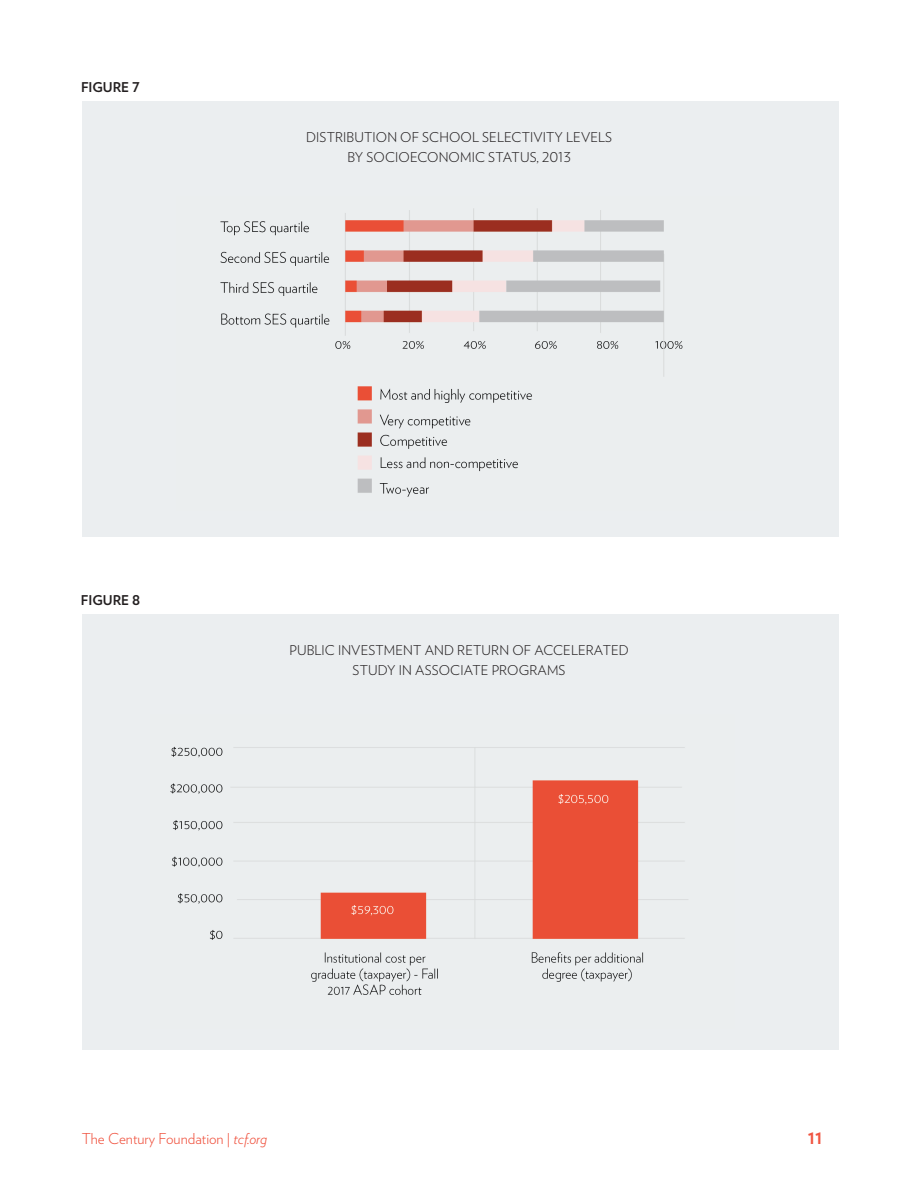
<style>
.page{position:relative;width:918px;height:1188px;background:#fff}
.page>*{position:absolute;margin:0;border:0;box-sizing:border-box;transform-origin:0 0}
.t1{font:700 19.5px "Verlag";color:#f05542}
.t2{font:300 15px "Verlag";color:#f05542}
.t3{font:300 13.5px "Verlag";letter-spacing:.01em;color:#231f20}
.t4{font:700 13.5px "Verlag";color:#231f20}
.s1{font-style:italic}
</style>
<div class="page">
<div style="left:82px;top:101px;width:757px;height:435px;background:#ebeef0"></div>
<div style="left:82px;top:614px;width:757px;height:435px;background:#ebeef0"></div>
<img style="left:220px;top:208px;width:463px;height:289px">
<img style="left:170px;top:746px;width:518px;height:249px">
<p class="t4" style="left:81px;top:76px;width:60px">FIGURE 7</p>
<p class="t3" style="left:306px;top:127px;width:308px">DISTRIBUTION OF SCHOOL SELECTIVITY LEVELS</p>
<p class="t3" style="left:347px;top:147px;width:225px">BY SOCIOECONOMIC STATUS, 2013</p>
<p class="t4" style="left:81px;top:589px;width:61px">FIGURE 8</p>
<p class="t3" style="left:289px;top:640px;width:341px">PUBLIC INVESTMENT AND RETURN OF ACCELERATED</p>
<p class="t3" style="left:353px;top:660px;width:215px">STUDY IN ASSOCIATE PROGRAMS</p>
<p class="t2" style="left:82px;top:1128px;width:187px">The Century Foundation | <span class="s1">tcf.org</span></p>
<h1 class="t1" style="left:808px;top:1122px;width:16px">11</h1>
</div>
